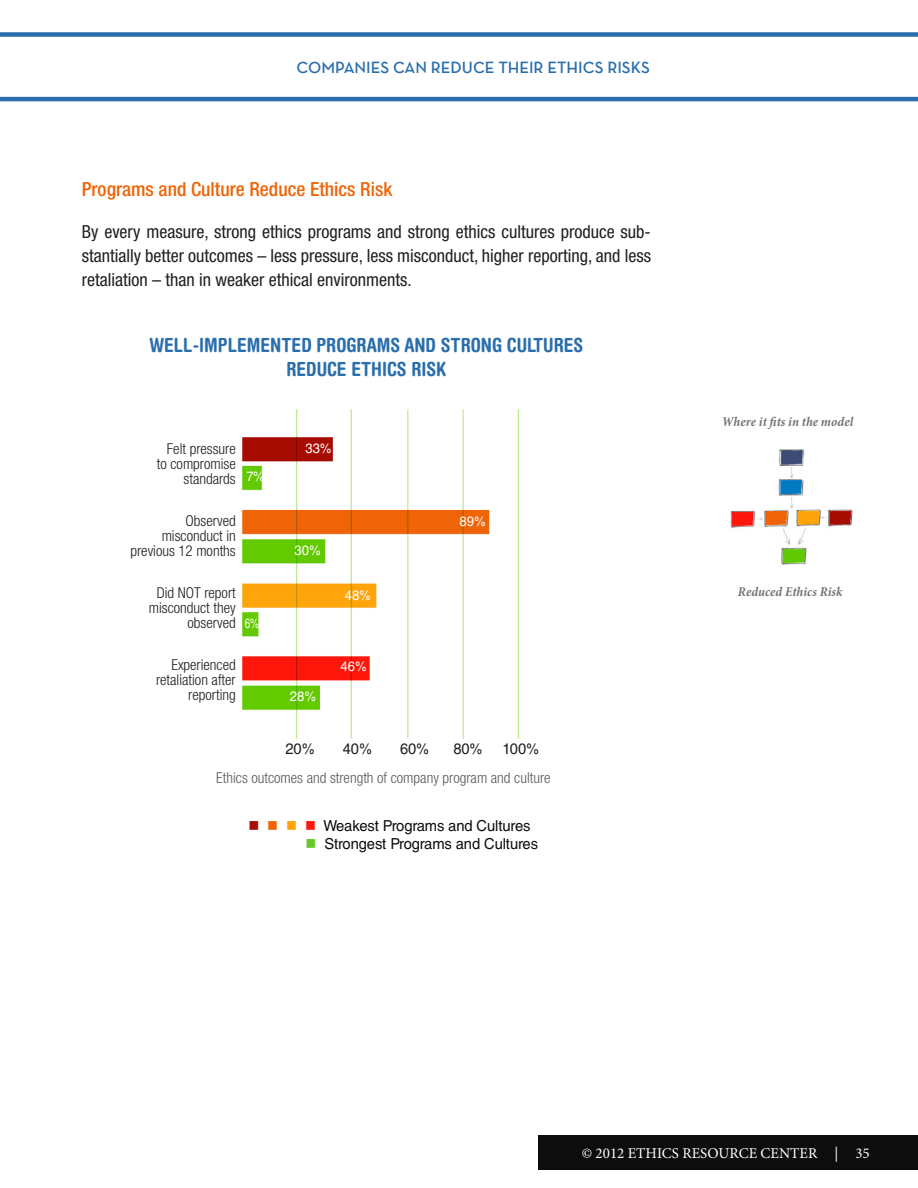
<style>
.page{position:relative;width:918px;height:1188px;background:#fff}
.page>*{position:absolute;margin:0;border:0;box-sizing:border-box;transform-origin:0 0}
.SECTION_TEXT{font:700 condensed 19.5px/24px "Helvetica Rounded";color:#2a6eab;text-align:center}
.SECTION_TEXT-2{font:500 condensed 19.5px "Helvetica Neue";color:#ef6407}
.SECTION_TEXT-3{font:condensed 18px/24px "Helvetica Neue";color:#202020;text-align:justify}
.SECTION_TEXT-4{font:600 16.5px "Neutra Text";color:#2a6eab}
.t1{font:15.15px "Helvetica Cyr Upright";letter-spacing:-.005em;color:#0d0d0d}
.t2{font:15.15px "Helvetica Cyr Upright";letter-spacing:-.005em;color:#202020}
.SECTION_TEXT-5{font:300 condensed 15px/15px "Helvetica Neue";color:#202020;text-align:right}
.side_text{font:300 condensed 15px "Helvetica Neue";color:#5a5a5a}
.t3{font:15px "Minion Pro";color:#fff}
.SECTION_TEXT-6{font:13.65px "Helvetica Cyr Upright";letter-spacing:-.005em;color:#fff}
.SECTION_TEXT-7{font:13.65px "Helvetica Cyr Upright";letter-spacing:-.005em;color:#fff;scale:.95 1}
.SECTION_TEXT-8{font:13.65px "Helvetica Cyr Upright";letter-spacing:-.005em;color:#fff;scale:.74 1}
.SECTION_TEXT-9{font:italic 700 condensed 13.5px "Minion Pro";letter-spacing:.005em;color:#717476}
.s1{color:#a70c03}
.s2{color:#ef6407}
.s3{color:#ffa40b}
.s4{color:#ff170b}
.s5{color:#63c928}
</style>
<div class="page">
<div style="left:0;top:32px;width:918px;height:5px;background:#2a6eab"></div>
<hr style="left:0;top:97px;width:918px;height:4px;background:#2a6eab">
<div style="left:538px;top:1135px;width:380px;height:35px;background:#0d0d0d"></div>
<img style="left:242px;top:409px;width:277px;height:330px">
<img style="left:730px;top:449px;width:123px;height:116px">
<p class="SECTION_TEXT-4" style="left:296px;top:58px;width:355px">COMPANIES CAN REDUCE THEIR ETHICS RISKS</p>
<p class="SECTION_TEXT-2" style="left:82px;top:178px;width:312px">Programs and Culture Reduce Ethics Risk</p>
<p class="SECTION_TEXT-3" style="left:82px;top:220px;width:571px">By every measure, strong ethics programs and strong ethics cultures produce sub&shy;stantially better outcomes – less pressure, less misconduct, higher reporting, and less retaliation – than in weaker ethical environments.</p>
<p class="SECTION_TEXT" style="left:149px;top:333px;width:436px">WELL-IMPLEMENTED PROGRAMS AND STRONG CULTURES<br>REDUCE ETHICS RISK</p>
<p class="SECTION_TEXT-5" style="left:157px;top:441px;width:80px">Felt pressure to compromise standards</p>
<p class="SECTION_TEXT-5" style="left:131px;top:513px;width:107px">Observed misconduct in previous 12 months</p>
<p class="SECTION_TEXT-5" style="left:149px;top:585px;width:88px">Did NOT report misconduct they observed</p>
<p class="SECTION_TEXT-5" style="left:156px;top:657px;width:81px">Experienced retaliation after reporting</p>
<p class="SECTION_TEXT-7" style="left:247px;top:469px;width:21px">7%</p>
<p class="SECTION_TEXT-8" style="left:245px;top:615px;width:21px">6%</p>
<p class="SECTION_TEXT-6" style="left:305px;top:440px;width:28px">33%</p>
<p class="SECTION_TEXT-6" style="left:295px;top:543px;width:28px">30%</p>
<p class="SECTION_TEXT-6" style="left:345px;top:587px;width:28px">48%</p>
<p class="SECTION_TEXT-6" style="left:290px;top:689px;width:28px">28%</p>
<p class="SECTION_TEXT-6" style="left:340px;top:659px;width:28px">46%</p>
<p class="SECTION_TEXT-6" style="left:460px;top:513px;width:28px">89%</p>
<p class="t2" style="left:286px;top:740px;width:31px">20%</p>
<p class="t2" style="left:343px;top:740px;width:31px">40%</p>
<p class="t2" style="left:400px;top:740px;width:31px">60%</p>
<p class="t2" style="left:453px;top:740px;width:31px">80%</p>
<p class="t2" style="left:503px;top:740px;width:38px">100%</p>
<p class="side_text" style="left:216px;top:770px;width:336px">Ethics outcomes and strength of company program and culture</p>
<p class="t1" style="left:248px;top:817px;width:284px"><span class="s1">■</span> <span class="s2">■</span> <span class="s3">■</span> <span class="s4">■</span> Weakest Programs and Cultures</p>
<p class="t1" style="left:305px;top:835px;width:234px"><span class="s5">■</span> Strongest Programs and Cultures</p>
<p class="SECTION_TEXT-9" style="left:722px;top:412px;width:133px">Where it fits in the model</p>
<p class="SECTION_TEXT-9" style="left:738px;top:582px;width:106px">Reduced Ethics Risk</p>
<p class="t3" style="left:582px;top:1143px;width:290px">© 2012 ETHICS RESOURCE CENTER | 35</p>
</div>
